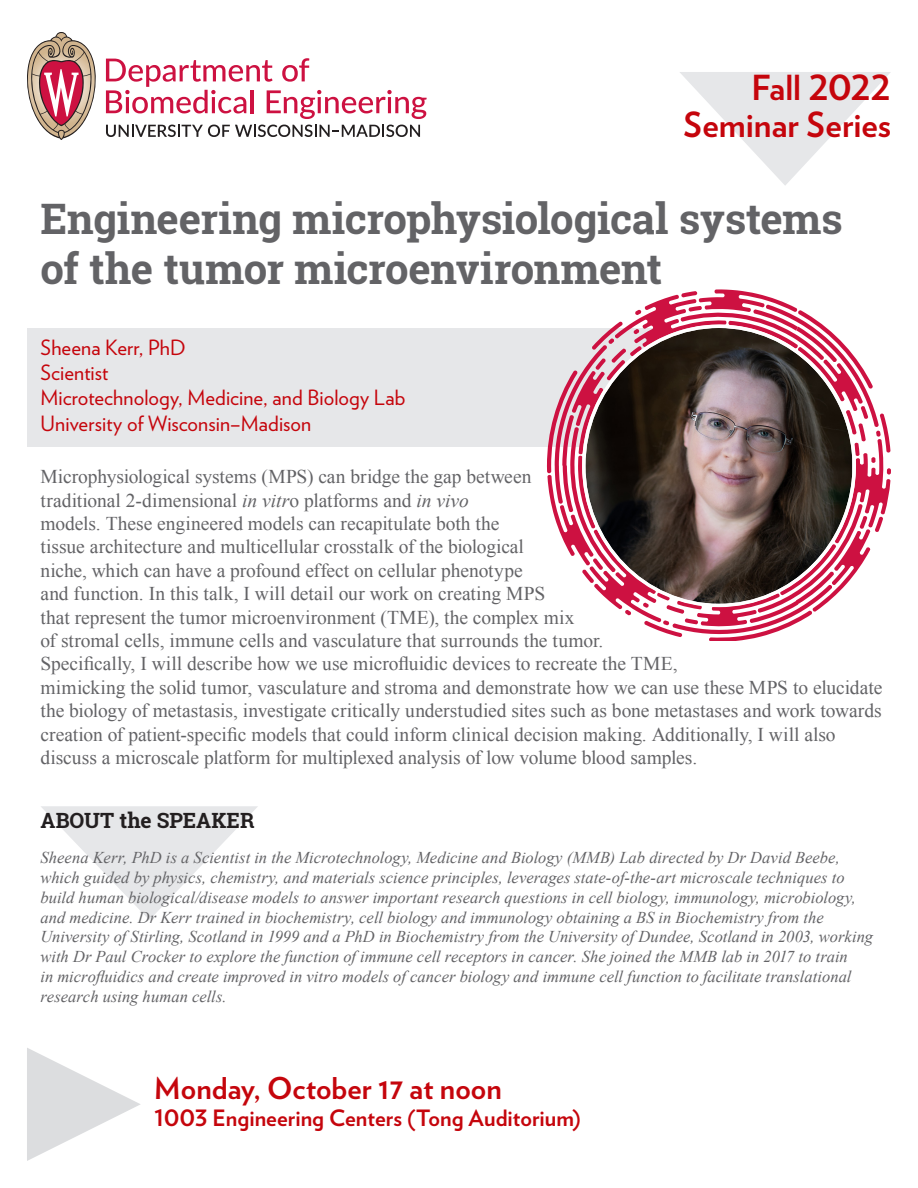
<style>
.page{position:relative;width:918px;height:1188px;background:#fff}
.page>*{position:absolute;margin:0;border:0;box-sizing:border-box;transform-origin:0 0}
.t1{font:700 42px/50.4px "Roboto Slab";letter-spacing:-.01em;color:#636366}
.t2{font:700 34.5px "Verlag";color:#c5050c}
.t3{font:700 30px "Verlag";color:#c5050c}
.t4{font:700 22.5px "Verlag";color:#c5050c}
.t5{font:21px "Verlag";letter-spacing:.005em;color:#c5050c}
.t6{font:700 21px "Roboto Slab";color:#231f20}
.t7{font:19.5px/23.4px "Times New Roman";letter-spacing:-.005em;color:#636366}
.t8{font:italic 16.5px/19.8px "Times New Roman";color:#636366}
.s1{font-style:italic}
</style>
<div class="page">
<div style="left:27px;top:328px;width:696px;height:119px;background:#e6e7e9"></div>
<svg style="left:547px;top:289px;width:344px;height:351px"></svg>
<svg style="left:27px;top:32px;width:69px;height:108px"></svg>
<svg style="left:106px;top:58px;width:321px;height:61px"></svg>
<svg style="left:106px;top:125px;width:314px;height:12px"></svg>
<svg style="left:680px;top:72px;width:211px;height:113px"></svg>
<svg style="left:41px;top:806px;width:217px;height:114px"></svg>
<svg style="left:27px;top:1048px;width:114px;height:113px"></svg>
<img style="left:585px;top:328px;width:267px;height:276px">
<p class="t2" style="left:751px;top:60px;width:141px">Fall 2022</p>
<p class="t2" style="left:683px;top:97px;width:209px">Seminar Series</p>
<p class="t1" style="left:40px;top:193px;width:804px">Engineering microphysiological systems of the tumor microenvironment</p>
<p class="t5" style="left:40px;top:332px;width:147px">Sheena Kerr, PhD</p>
<p class="t5" style="left:40px;top:357px;width:70px">Scientist</p>
<p class="t5" style="left:40px;top:382px;width:366px">Microtechnology, Medicine, and Biology Lab</p>
<p class="t5" style="left:40px;top:407px;width:272px">University of Wisconsin–Madison</p>
<p class="t7" style="left:40px;top:465px;width:843px">Microphysiological systems (MPS) can bridge the gap between<br>traditional 2-dimensional <span class="s1">in vitr</span>o platforms and <span class="s1">in vivo<br></span>models. These engineered models can recapitulate both the<br>tissue architecture and multicellular crosstalk of the biological<br>niche, which can have a profound effect on cellular phenotype<br>and function. In this talk, I will detail our work on creating MPS<br>that represent the tumor microenvironment (TME), the complex mix<br>of stromal cells, immune cells and vasculature that surrounds the tumor.<br>Specifically, I will describe how we use microfluidic devices to recreate the TME,<br>mimicking the solid tumor, vasculature and stroma and demonstrate how we can use these MPS to elucidate the biology of metastasis, investigate critically understudied sites such as bone metastases and work towards creation of patient-specific models that could inform clinical decision making. Additionally, I will also discuss a microscale platform for multiplexed analysis of low volume blood samples.</p>
<p class="t6" style="left:40px;top:806px;width:215px">ABOUT the SPEAKER</p>
<p class="t8" style="left:40px;top:847px;width:834px">Sheena Kerr, PhD is a Scientist in the Microtechnology, Medicine and Biology (MMB) Lab directed by Dr David Beebe, which guided by physics, chemistry, and materials science principles, leverages state-of-the-art microscale techniques to build human biological/disease models to answer important research questions in cell biology, immunology, microbiology, and medicine. Dr Kerr trained in biochemistry, cell biology and immunology obtaining a BS in Biochemistry from the University of Stirling, Scotland in 1999 and a PhD in Biochemistry from the University of Dundee, Scotland in 2003, working with Dr Paul Crocker to explore the function of immune cell receptors in cancer. She joined the MMB lab in 2017 to train<br>in microfluidics and create improved in vitro models of cancer biology and immune cell function to facilitate translational research using human cells.</p>
<p class="t3" style="left:154px;top:1064px;width:349px">Monday, October 17 at noon</p>
<p class="t4" style="left:154px;top:1100px;width:428px">1003 Engineering Centers (Tong Auditorium)</p>
</div>
